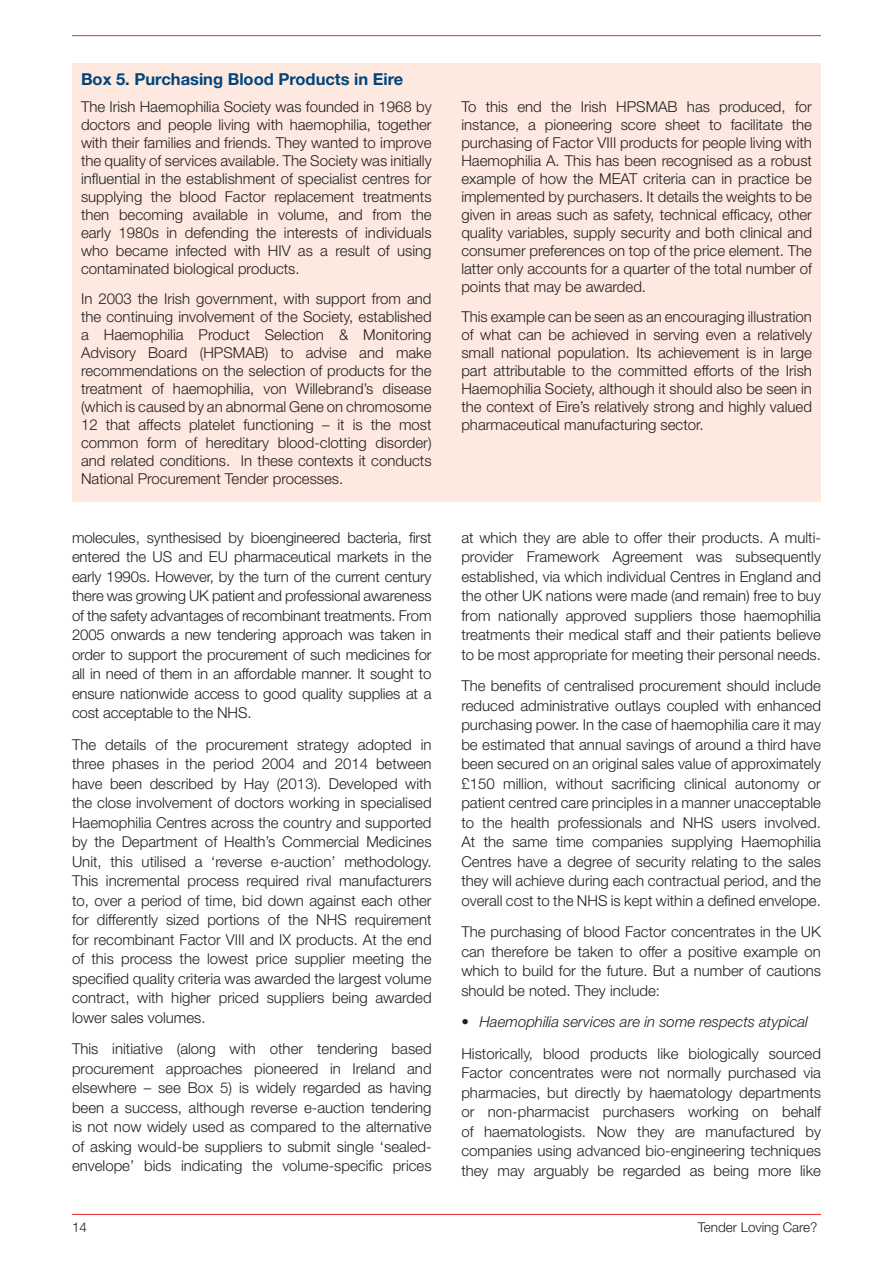
<style>
.page{position:relative;width:893px;height:1263px;background:#fff}
.page>*{position:absolute;margin:0;border:0;box-sizing:border-box;transform-origin:0 0}
.box_header{font:700 16.5px "Helvetica Neue LT Std";color:#00447b}
.text{font:300 15px/19.5px "Helvetica Neue LT Std";color:#231f20;text-align:justify}
.box_text{font:300 15px/18px "Helvetica Neue LT Std";color:#231f20;text-align:justify}
.t1{font:italic 300 15px "Helvetica Neue LT Std";color:#231f20}
.t2{font:300 13.5px "Helvetica Neue LT Std";color:#231f20}
.s1{font-style:normal}
</style>
<div class="page">
<hr style="left:72px;top:1214px;width:749px;height:1px;background:#ee2a33">
<hr style="left:72px;top:35px;width:749px;height:1px;background:#ee2a33">
<div style="left:72px;top:64px;width:749px;height:438px;background:#fde9e0"></div>
<p class="box_header" style="left:81px;top:68px;width:324px">Box 5. Purchasing Blood Products in Eire</p>
<p class="box_text" style="left:81px;top:97px;width:352px">The Irish Haemophilia Society was founded in 1968 by doctors and people living with haemophilia, together with their families and friends. They wanted to improve the quality of services available. The Society was initially influential in the establishment of specialist centres for supplying the blood Factor replacement treatments then becoming available in volume, and from the early 1980s in defending the interests of individuals who became infected with HIV as a result of using contaminated biological products.</p>
<p class="box_text" style="left:81px;top:289px;width:352px">In 2003 the Irish government, with support from and the continuing involvement of the Society, established a Haemophilia Product Selection &amp; Monitoring Advisory Board (HPSMAB) to advise and make recommendations on the selection of products for the treatment of haemophilia, von Willebrand’s disease (which is caused by an abnormal Gene on chromosome 12 that affects platelet functioning – it is the most common form of hereditary blood-clotting disorder) and related conditions. In these contexts it conducts National Procurement Tender processes.</p>
<p class="text" style="left:72px;top:527px;width:361px">molecules, synthesised by bioengineered bacteria, first entered the US and EU pharmaceutical markets in the early 1990s. However, by the turn of the current century there was growing UK patient and professional awareness of the safety advantages of recombinant treatments. From 2005 onwards a new tendering approach was taken in order to support the procurement of such medicines for all in need of them in an affordable manner. It sought to ensure nationwide access to good quality supplies at a cost acceptable to the NHS.</p>
<p class="text" style="left:72px;top:734px;width:361px">The details of the procurement strategy adopted in three phases in the period 2004 and 2014 between have been described by Hay (2013). Developed with the close involvement of doctors working in specialised Haemophilia Centres across the country and supported by the Department of Health’s Commercial Medicines Unit, this utilised a ‘reverse e-auction’ methodology.<br>This incremental process required rival manufacturers to, over a period of time, bid down against each other for differently sized portions of the NHS requirement for recombinant Factor VIII and IX products. At the end of this process the lowest price supplier meeting the specified quality criteria was awarded the largest volume contract, with higher priced suppliers being awarded lower sales volumes.</p>
<p class="text" style="left:72px;top:1039px;width:361px">This initiative (along with other tendering based procurement approaches pioneered in Ireland and elsewhere – see Box 5) is widely regarded as having been a success, although reverse e-auction tendering is not now widely used as compared to the alternative of asking would-be suppliers to submit single ‘sealed&shy;envelope’ bids indicating the volume-specific prices</p>
<p class="box_text" style="left:461px;top:97px;width:352px">To this end the Irish HPSMAB has produced, for instance, a pioneering score sheet to facilitate the purchasing of Factor VIII products for people living with Haemophilia A. This has been recognised as a robust example of how the MEAT criteria can in practice be implemented by purchasers. It details the weights to be given in areas such as safety, technical efficacy, other quality variables, supply security and both clinical and consumer preferences on top of the price element. The latter only accounts for a quarter of the total number of points that may be awarded.</p>
<p class="box_text" style="left:461px;top:307px;width:352px">This example can be seen as an encouraging illustration of what can be achieved in serving even a relatively small national population. Its achievement is in large part attributable to the committed efforts of the Irish Haemophilia Society, although it should also be seen in the context of Eire’s relatively strong and highly valued pharmaceutical manufacturing sector.</p>
<p class="text" style="left:461px;top:527px;width:361px">at which they are able to offer their products. A multi&shy;provider Framework Agreement was subsequently established, via which individual Centres in England and the other UK nations were made (and remain) free to buy from nationally approved suppliers those haemophilia treatments their medical staff and their patients believe to be most appropriate for meeting their personal needs.</p>
<p class="text" style="left:461px;top:676px;width:361px">The benefits of centralised procurement should include reduced administrative outlays coupled with enhanced purchasing power. In the case of haemophilia care it may be estimated that annual savings of around a third have been secured on an original sales value of approximately £150 million, without sacrificing clinical autonomy or patient centred care principles in a manner unacceptable to the health professionals and NHS users involved.<br>At the same time companies supplying Haemophilia Centres have a degree of security relating to the sales they will achieve during each contractual period, and the overall cost to the NHS is kept within a defined envelope.</p>
<p class="text" style="left:461px;top:922px;width:361px">The purchasing of blood Factor concentrates in the UK can therefore be taken to offer a positive example on which to build for the future. But a number of cautions should be noted. They include:</p>
<p class="t1" style="left:461px;top:1013px;width:348px"><span class="s1">•</span> Haemophilia services are in some respects atypical</p>
<p class="text" style="left:461px;top:1043px;width:361px">Historically, blood products like biologically sourced Factor concentrates were not normally purchased via pharmacies, but directly by haematology departments or non-pharmacist purchasers working on behalf of haematologists. Now they are manufactured by companies using advanced bio-engineering techniques they may arguably be regarded as being more like</p>
<p class="t2" style="left:72px;top:1219px;width:17px">14</p>
<p class="t2" style="left:698px;top:1219px;width:121px">Tender Loving Care?</p>
</div>
